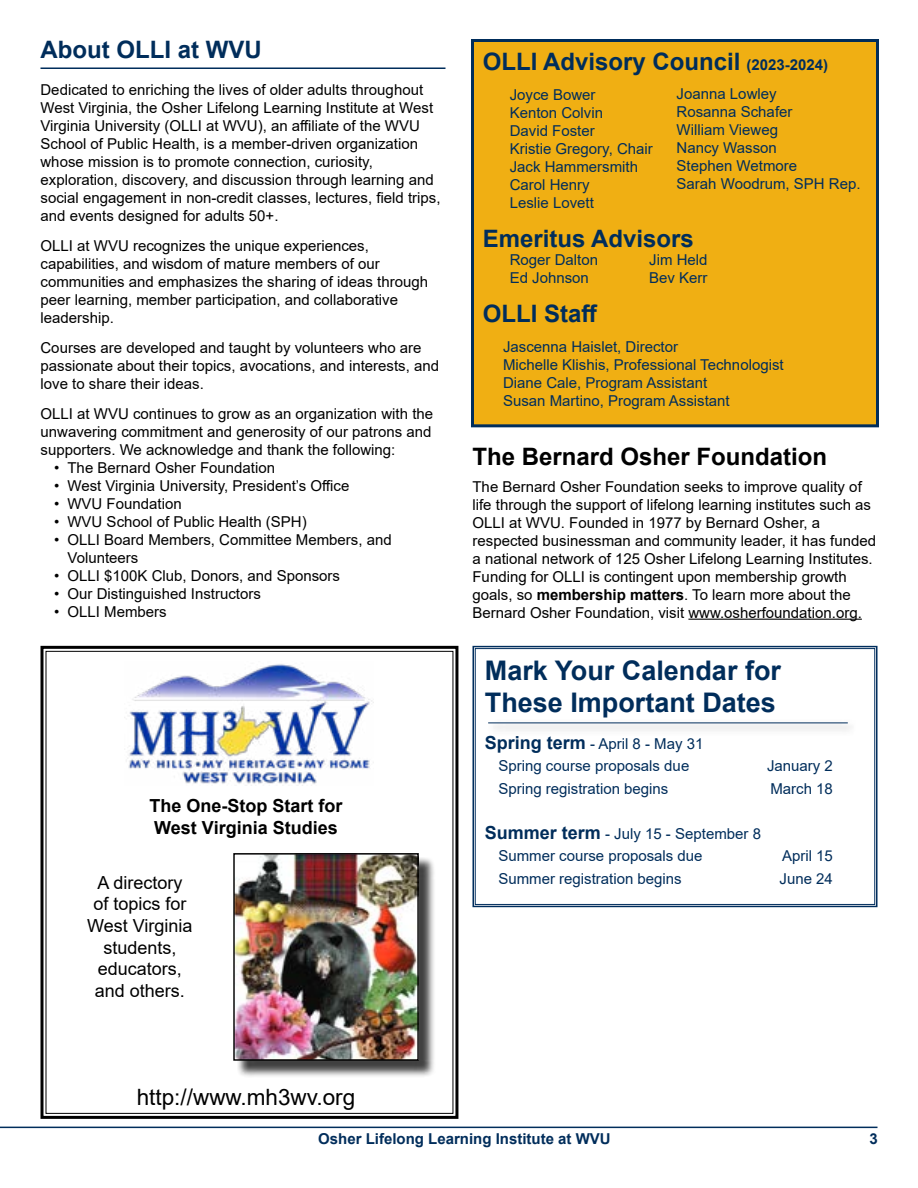
<style>
.page{position:relative;width:918px;height:1188px;background:#fff}
.page>*{position:absolute;margin:0;border:0;box-sizing:border-box;transform-origin:0 0}
.t1{font:700 27px/32.4px "Arial";color:#002d5b}
.t2{font:700 24px "Arial";color:#002d5b}
.t3{font:700 24px "Arial";color:#000}
.t4{font:22.5px "Arial";color:#000}
.t5{font:18px/21.6px "Arial";color:#000;text-align:center}
.t6{font:700 18px/21.6px "Arial";color:#000}
.t7{font:15px/18px "Arial";color:#000}
.t8{font:15px/18px "Arial";color:#002d5b}
.t9{font:700 15px "Arial";color:#002d5b}
.s1{font-size:15px}
.s2{font-weight:700}
.s3{font-weight:700;font-size:18px}
</style>
<div class="page">
<hr style="left:0;top:1127px;width:878px;height:1px;background:#002d5b">
<hr style="left:40px;top:67px;width:406px;height:2px;background:#002d5b">
<div style="left:471px;top:39px;width:408px;height:388px;background:#f0af13;border:3px solid #002d5b"></div>
<hr style="left:688px;top:619px;width:174px;height:1px;background:#000">
<svg style="left:40px;top:645px;width:419px;height:474px"></svg>
<div style="left:237px;top:857px;width:198px;height:221px;background:#000;opacity:.75"></div>
<img style="left:235px;top:855px;width:182px;height:204px">
<div style="left:233px;top:853px;width:186px;height:208px;border:1px solid #000"></div>
<svg style="left:472px;top:645px;width:406px;height:263px"></svg>
<div style="left:475px;top:648px;width:400px;height:257px;border:1px solid #002d5d"></div>
<div style="left:486px;top:719px;width:374px;height:17px;background:#000;opacity:.75"></div>
<hr style="left:488px;top:723px;width:360px;height:1px;background:#002d5b">
<img style="left:125px;top:661px;width:249px;height:125px">
<h2 class="t2" style="left:40px;top:33px;width:223px">About OLLI at WVU</h2>
<p class="t7" style="left:40px;top:81px;width:402px">Dedicated to enriching the lives of older adults throughout West Virginia, the Osher Lifelong Learning Institute at West Virginia University (OLLI at WVU), an affiliate of the WVU School of Public Health, is a member-driven organization whose mission is to promote connection, curiosity, exploration, discovery, and discussion through learning and social engagement in non-credit classes, lectures, field trips, and events designed for adults 50+.</p>
<p class="t7" style="left:40px;top:237px;width:389px">OLLI at WVU recognizes the unique experiences, capabilities, and wisdom of mature members of our communities and emphasizes the sharing of ideas through peer learning, member participation, and collaborative leadership.</p>
<p class="t7" style="left:40px;top:339px;width:400px">Courses are developed and taught by volunteers who are passionate about their topics, avocations, and interests, and love to share their ideas.</p>
<p class="t7" style="left:40px;top:405px;width:394px;text-align:justify">OLLI at WVU continues to grow as an organization with the unwavering commitment and generosity of our patrons and supporters. We acknowledge and thank the following:</p>
<p class="t7" style="left:54px;top:459px;width:223px">• The Bernard Osher Foundation</p>
<p class="t7" style="left:54px;top:477px;width:297px">• West Virginia University, President’s Office</p>
<p class="t7" style="left:54px;top:495px;width:129px">• WVU Foundation</p>
<p class="t7" style="left:54px;top:513px;width:254px">• WVU School of Public Health (SPH)</p>
<p class="t7" style="left:68px;top:531px;width:326px;text-indent:-14px">• OLLI Board Members, Committee Members, and<br>Volunteers</p>
<p class="t7" style="left:54px;top:567px;width:288px">• OLLI $100K Club, Donors, and Sponsors</p>
<p class="t7" style="left:54px;top:585px;width:208px">• Our Distinguished Instructors</p>
<p class="t7" style="left:54px;top:603px;width:114px">• OLLI Members</p>
<p class="t6" style="left:150px;top:795px;width:195px">The One-Stop Start for<br>West Virginia Studies</p>
<p class="t5" style="left:87px;top:871px;width:107px">A directory<br>of topics for<br>West Virginia students, educators, and others.</p>
<h2 class="t2" style="left:483px;top:45px;width:347px">OLLI Advisory Council <span class="s1">(2023-2024)</span></h2>
<p class="t8" style="left:510px;top:85px;width:145px">Joyce Bower<br>Kenton Colvin<br>David Foster<br>Kristie Gregory, Chair<br>Jack Hammersmith<br>Carol Henry<br>Leslie Lovett</p>
<h2 class="t2" style="left:483px;top:222px;width:213px">Emeritus Advisors</h2>
<p class="t8" style="left:510px;top:250px;width:90px">Roger Dalton</p>
<p class="t8" style="left:649px;top:250px;width:60px">Jim Held</p>
<p class="t8" style="left:510px;top:268px;width:81px">Ed Johnson</p>
<p class="t8" style="left:649px;top:268px;width:60px">Bev Kerr</p>
<h2 class="t2" style="left:483px;top:297px;width:116px">OLLI Staff</h2>
<p class="t8" style="left:503px;top:337px;width:282px">Jascenna Haislet, Director<br>Michelle Klishis, Professional Technologist Diane Cale, Program Assistant<br>Susan Martino, Program Assistant</p>
<h2 class="t3" style="left:472px;top:439px;width:356px">The Bernard Osher Foundation</h2>
<p class="t7" style="left:472px;top:477px;width:405px">The Bernard Osher Foundation seeks to improve quality of life through the support of lifelong learning institutes such as OLLI at WVU. Founded in 1977 by Bernard Osher, a respected businessman and community leader, it has funded a national network of 125 Osher Lifelong Learning Institutes.<br>Funding for OLLI is contingent upon membership growth goals, so <span class="s2">membership matters</span>. To learn more about the Bernard Osher Foundation, visit www.osherfoundation.org.</p>
<p class="t8" style="left:677px;top:84px;width:185px">Joanna Lowley<br>Rosanna Schafer<br>William Vieweg<br>Nancy Wasson<br>Stephen Wetmore<br>Sarah Woodrum, SPH Rep.</p>
<h1 class="t1" style="left:485px;top:654px;width:298px">Mark Your Calendar for<br>These Important Dates</h1>
<p class="t8" style="left:485px;top:732px;width:220px;line-height:22.5px;text-align:center"><span class="s3">Spring term</span> - April 8 - May 31<br>Spring course proposals due</p>
<p class="t8" style="left:767px;top:757px;width:67px">January 2</p>
<p class="t8" style="left:498px;top:779px;width:172px">Spring registration begins</p>
<p class="t8" style="left:770px;top:779px;width:64px">March 18</p>
<p class="t8" style="left:498px;top:822px;width:264px;line-height:22.5px;text-indent:-14px"><span class="s3">Summer term</span> - July 15 - September 8<br>Summer course proposals due</p>
<p class="t8" style="left:782px;top:847px;width:52px">April 15</p>
<p class="t8" style="left:498px;top:869px;width:185px">Summer registration begins</p>
<p class="t8" style="left:780px;top:869px;width:55px">June 24</p>
<h3 class="t4" style="left:137px;top:1081px;width:220px">http://www.mh3wv.org</h3>
<p class="t9" style="left:318px;top:1128px;width:294px">Osher Lifelong Learning Institute at WVU</p>
<p class="t9" style="left:869px;top:1128px;width:10px">3</p>
</div>
